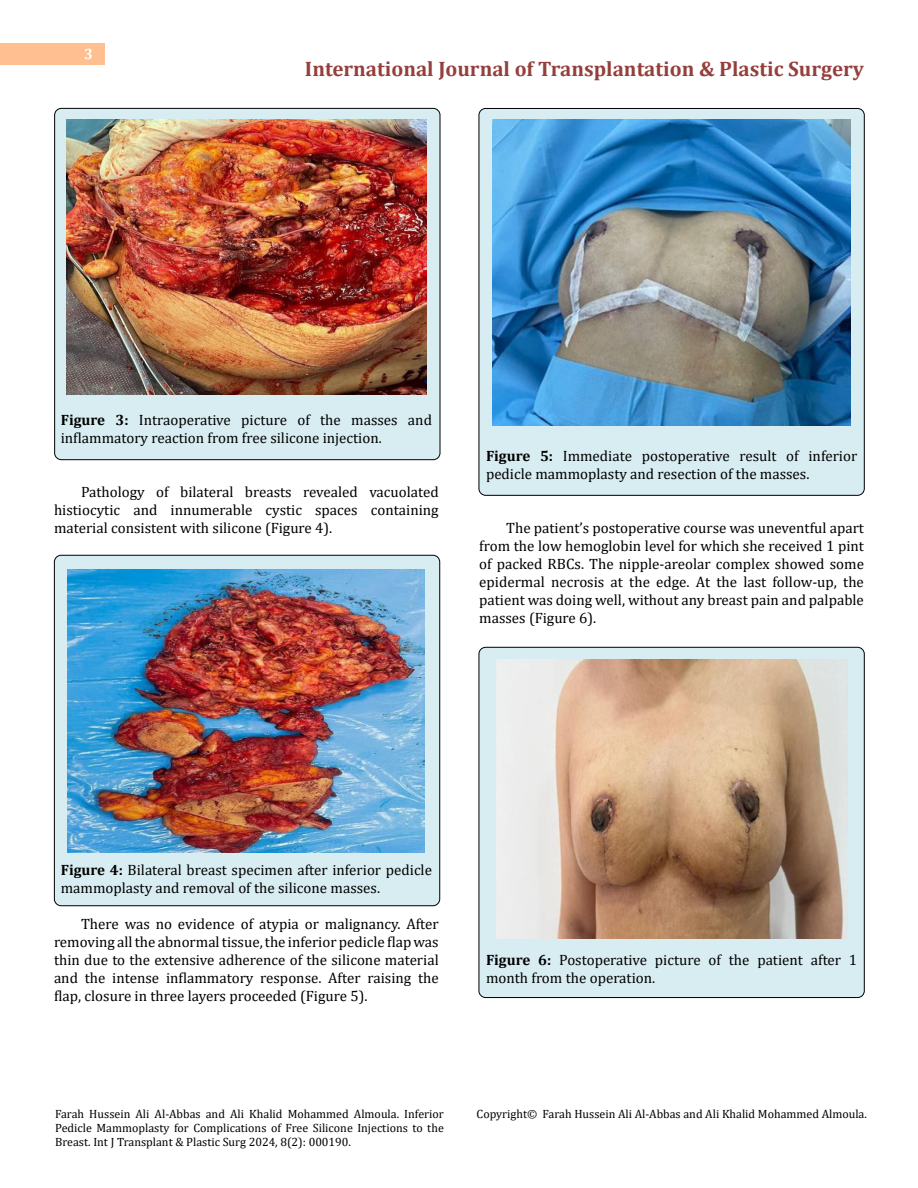
<style>
.page{position:relative;width:918px;height:1188px;background:#fff}
.page>*{position:absolute;margin:0;border:0;box-sizing:border-box;transform-origin:0 0}
.t1{font:700 21px "Cambria";color:#953f3c}
.t2{font:15px/18px "Cambria";color:#000}
.t3{font:700 15px "Cambria";color:#fff}
.t4{font:12px/14.4px "Cambria";color:#000;text-align:justify}
.s1{font-weight:700}
</style>
<div class="page">
<div style="left:0;top:43px;width:105px;height:21px;background:#ffbf91"></div>
<div style="left:479px;top:647px;width:385px;height:351px;background:#d8edf2;border-radius:7px"></div>
<div style="left:479px;top:647px;width:386px;height:351px;border:1px solid #000;border-radius:7px"></div>
<div style="left:479px;top:108px;width:385px;height:387px;background:#d8edf2;border-radius:7px"></div>
<div style="left:479px;top:108px;width:386px;height:388px;border:1px solid #000;border-radius:7px"></div>
<div style="left:54px;top:555px;width:386px;height:351px;background:#d8edf2;border-radius:7px"></div>
<div style="left:54px;top:555px;width:386px;height:351px;border:1px solid #000;border-radius:7px"></div>
<div style="left:55px;top:108px;width:385px;height:352px;background:#d8edf2;border-radius:7px"></div>
<div style="left:54px;top:108px;width:386px;height:352px;border:1px solid #000;border-radius:7px"></div>
<img style="left:66px;top:119px;width:361px;height:275px">
<img style="left:68px;top:569px;width:357px;height:284px">
<img style="left:493px;top:119px;width:357px;height:307px">
<img style="left:496px;top:659px;width:351px;height:280px">
<p class="t3" style="left:84px;top:44px;width:10px">3</p>
<h1 class="t1" style="left:305px;top:54px;width:561px">International Journal of Transplantation &amp; Plastic Surgery</h1>
<p class="t2" style="left:61px;top:411px;width:373px"><span class="s1">Figure 3:</span> Intraoperative picture of the masses and inflammatory reaction from free silicone injection.</p>
<p class="t2" style="left:54px;top:483px;width:386px;text-align:justify;text-indent:27px">Pathology of bilateral breasts revealed vacuolated histiocytic and innumerable cystic spaces containing material consistent with silicone (Figure 4).</p>
<p class="t2" style="left:486px;top:447px;width:373px"><span class="s1">Figure 5:</span> Immediate postoperative result of inferior pedicle mammoplasty and resection of the masses.</p>
<p class="t2" style="left:479px;top:519px;width:386px;text-align:justify;text-indent:27px">The patient’s postoperative course was uneventful apart from the low hemoglobin level for which she received 1 pint of packed RBCs. The nipple-areolar complex showed some epidermal necrosis at the edge. At the last follow-up, the patient was doing well, without any breast pain and palpable masses (Figure 6).</p>
<p class="t2" style="left:61px;top:861px;width:373px"><span class="s1">Figure 4:</span> Bilateral breast specimen after inferior pedicle mammoplasty and removal of the silicone masses.</p>
<p class="t2" style="left:54px;top:915px;width:386px;text-align:justify;text-indent:27px">There was no evidence of atypia or malignancy. After removing all the abnormal tissue, the inferior pedicle flap was thin due to the extensive adherence of the silicone material and the intense inflammatory response. After raising the flap, closure in three layers proceeded (Figure 5).</p>
<p class="t2" style="left:486px;top:951px;width:373px"><span class="s1">Figure 6:</span> Postoperative picture of the patient after 1 month from the operation.</p>
<p class="t4" style="left:55px;top:1106px;width:390px">Farah Hussein Ali Al-Abbas and Ali Khalid Mohammed Almoula. Inferior Pedicle Mammoplasty for Complications of Free Silicone Injections to the Breast. Int J Transplant &amp; Plastic Surg 2024, 8(2): 000190.</p>
<p class="t4" style="left:477px;top:1106px;width:392px">Copyright© Farah Hussein Ali Al-Abbas and Ali Khalid Mohammed Almoula.</p>
</div>
